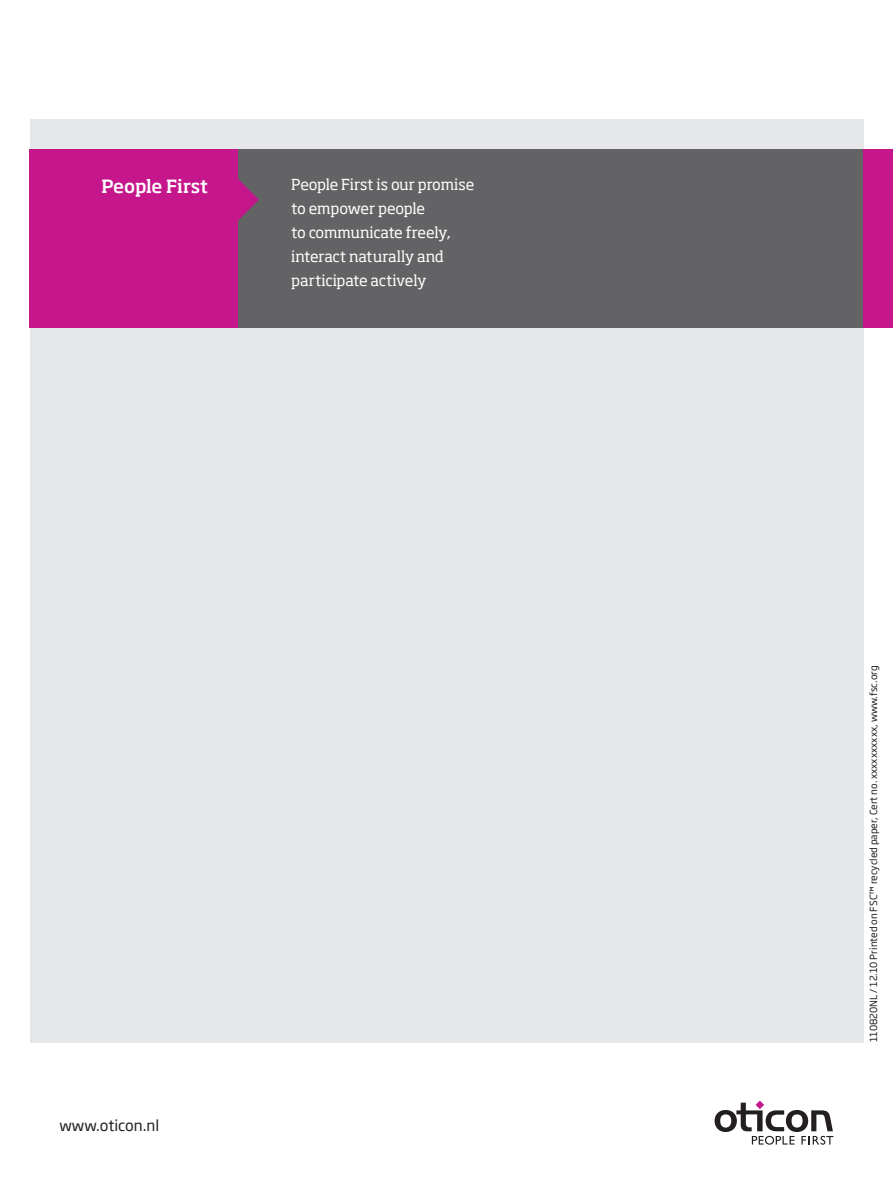
<style>
.page{position:relative;width:893px;height:1191px;background:#fff}
.page>*{position:absolute;margin:0;border:0;box-sizing:border-box;transform-origin:0 0}
.t1{font:500 18px "Soho Pro";letter-spacing:-.015em;color:#fff}
.t2{font:15px/24px "Soho Pro";letter-spacing:-.01em;color:#fff}
.t3{font:15px "Soho Gothic Pro";color:#231f20}
.t4{font:9.75px "Soho Gothic Pro";color:#231f20}
</style>
<div class="page">
<div style="left:30px;top:119px;width:833px;height:923px;background:#e6e7e9"></div>
<svg style="left:715px;top:1100px;width:118px;height:44px"></svg>
<div style="left:238px;top:149px;width:625px;height:178px;background:#636366"></div>
<svg style="left:238px;top:179px;width:21px;height:42px"></svg>
<div style="left:30px;top:149px;width:208px;height:178px;background:#c5168c"></div>
<div style="left:863px;top:149px;width:30px;height:178px;background:#c5168c"></div>
<p class="t1" style="left:102px;top:173px;width:108px">People First</p>
<p class="t2" style="left:291px;top:172px;width:184px">People First is our promise to empower people<br>to communicate freely, interact naturally and participate actively</p>
<p class="t3" style="left:60px;top:1114px;width:101px">www.oticon.nl</p>
<p class="t4" style="left:866px;top:1042px;width:378px;rotate:-90deg">110820N L / 12.10 Printed on FSC™ recycled paper, Cert no. xxxxxxxxxx, www.fsc.org</p>
</div>
